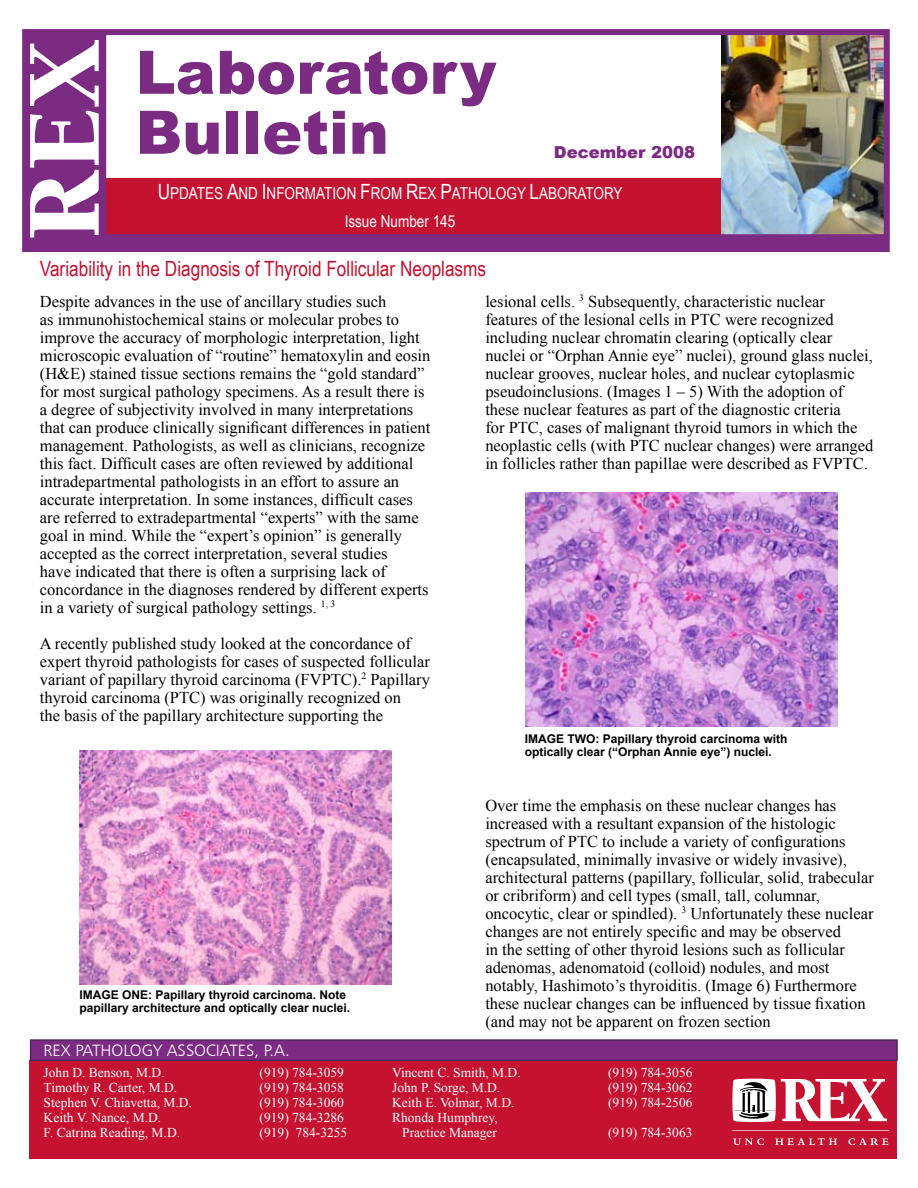
<style>
.page{position:relative;width:918px;height:1188px;background:#fff}
.page>*{position:absolute;margin:0;border:0;box-sizing:border-box;transform-origin:0 0}
.t1{font:900 60px/60px "Arial";color:#7c2b83}
.t2{font:21px "Arial Narrow";color:#c41230}
.t3{font:16.5px/18px "Times New Roman";color:#000}
.t4{font:16.5px/27.9px "Arial Narrow";color:#fff}
.t5{font:16.5px "Humanist 777 BT Light B";color:#fff}
.t6{font:900 16.5px "Arial";color:#7c2b83}
.t7{font:13.5px/15px "Times New Roman";color:#fff;text-align:right}
.t8{font:700 12px/13.5px "Arial";color:#000}
.s1{font-size:21px}
</style>
<div class="page">
<div style="left:26px;top:178px;width:859px;height:57px;background:#c41230"></div>
<img style="left:722px;top:36px;width:161px;height:197px">
<div style="left:22px;top:29px;width:868px;height:211px;border:6px solid #7c2b83"></div>
<div style="left:22px;top:240px;width:868px;height:12px;background:#7c2b83"></div>
<svg style="left:27px;top:35px;width:79px;height:208px"></svg>
<div style="left:29px;top:1060px;width:868px;height:99px;background:#c41230"></div>
<div style="left:30px;top:1039px;width:868px;height:22px;background:#7c2b83;border:2px solid #4f2663"></div>
<svg style="left:732px;top:1130px;width:157px;height:1px"></svg>
<svg style="left:732px;top:1078px;width:155px;height:44px"></svg>
<svg style="left:733px;top:1138px;width:31px;height:7px"></svg>
<svg style="left:775px;top:1138px;width:62px;height:7px"></svg>
<svg style="left:848px;top:1138px;width:40px;height:7px"></svg>
<img style="left:80px;top:751px;width:312px;height:234px">
<img style="left:525px;top:493px;width:312px;height:234px">
<h1 class="t1" style="left:136px;top:41px;width:362px">Laboratory<br>Bulletin</h1>
<p class="t6" style="left:554px;top:140px;width:143px">December 2008</p>
<p class="t4" style="left:345px;top:179px;width:279px;text-indent:-187px"><span class="s1">U</span>PDATES <span class="s1">A</span>ND <span class="s1">I</span>NFORMATION <span class="s1">F</span>ROM <span class="s1">R</span>EX <span class="s1">P</span>ATHOLOGY <span class="s1">L</span>ABORATORY<br>Issue Number 145</p>
<p class="t2" style="left:40px;top:253px;width:448px">Variability in the Diagnosis of Thyroid Follicular Neoplasms</p>
<p class="t3" style="left:40px;top:292px;width:392px">Despite advances in the use of ancillary studies such<br>as immunohistochemical stains or molecular probes to improve the accuracy of morphologic interpretation, light microscopic evaluation of “routine” hematoxylin and eosin (H&amp;E) stained tissue sections remains the “gold standard” for most surgical pathology specimens. As a result there is a degree of subjectivity involved in many interpretations that can produce clinically significant differences in patient management. Pathologists, as well as clinicians, recognize this fact. Difficult cases are often reviewed by additional intradepartmental pathologists in an effort to assure an accurate interpretation. In some instances, difficult cases are referred to extradepartmental “experts” with the same goal in mind. While the “expert’s opinion” is generally accepted as the correct interpretation, several studies<br>have indicated that there is often a surprising lack of concordance in the diagnoses rendered by different experts in a variety of surgical pathology settings. <sup>1,</sup> <sup>3</sup></p>
<p class="t3" style="left:40px;top:634px;width:392px">A recently published study looked at the concordance of expert thyroid pathologists for cases of suspected follicular variant of papillary thyroid carcinoma (FVPTC).<sup>2</sup> Papillary thyroid carcinoma (PTC) was originally recognized on<br>the basis of the papillary architecture supporting the</p>
<p class="t8" style="left:79px;top:988px;width:272px">IMAGE ONE: Papillary thyroid carcinoma. Note papillary architecture and optically clear nuclei.</p>
<p class="t5" style="left:44px;top:1040px;width:248px">REX PATHOLOGY ASSOCIATES, P.A.</p>
<p class="t3" style="left:485px;top:292px;width:390px">lesional cells. <sup>3</sup> Subsequently, characteristic nuclear features of the lesional cells in PTC were recognized including nuclear chromatin clearing (optically clear nuclei or “Orphan Annie eye” nuclei), ground glass nuclei, nuclear grooves, nuclear holes, and nuclear cytoplasmic pseudoinclusions. (Images 1 – 5) With the adoption of these nuclear features as part of the diagnostic criteria<br>for PTC, cases of malignant thyroid tumors in which the neoplastic cells (with PTC nuclear changes) were arranged in follicles rather than papillae were described as FVPTC.</p>
<p class="t8" style="left:525px;top:732px;width:264px">IMAGE TWO: Papillary thyroid carcinoma with optically clear (“Orphan Annie eye”) nuclei.</p>
<p class="t3" style="left:485px;top:796px;width:390px">Over time the emphasis on these nuclear changes has increased with a resultant expansion of the histologic spectrum of PTC to include a variety of configurations (encapsulated, minimally invasive or widely invasive), architectural patterns (papillary, follicular, solid, trabecular or cribriform) and cell types (small, tall, columnar, oncocytic, clear or spindled). <sup>3</sup> Unfortunately these nuclear changes are not entirely specific and may be observed<br>in the setting of other thyroid lesions such as follicular adenomas, adenomatoid (colloid) nodules, and most notably, Hashimoto’s thyroiditis. (Image 6) Furthermore these nuclear changes can be influenced by tissue fixation (and may not be apparent on frozen section</p>
<p class="t7" style="left:44px;top:1065px;width:123px">John D. Benson, M.D.</p>
<p class="t7" style="left:260px;top:1065px;width:86px">(919) 784-3059</p>
<p class="t7" style="left:44px;top:1080px;width:135px">Timothy R. Carter, M.D.</p>
<p class="t7" style="left:260px;top:1080px;width:86px">(919) 784-3058</p>
<p class="t7" style="left:44px;top:1095px;width:150px">Stephen V. Chiavetta, M.D.</p>
<p class="t7" style="left:260px;top:1095px;width:86px">(919) 784-3060</p>
<p class="t7" style="left:44px;top:1110px;width:119px">Keith V. Nance, M.D.</p>
<p class="t7" style="left:260px;top:1110px;width:86px">(919) 784-3286</p>
<p class="t7" style="left:44px;top:1125px;width:138px">F. Catrina Reading, M.D.</p>
<p class="t7" style="left:260px;top:1125px;width:89px">(919) 784-3255</p>
<p class="t7" style="left:392px;top:1064px;width:130px">Vincent C. Smith, M.D.</p>
<p class="t7" style="left:608px;top:1064px;width:86px">(919) 784-3056</p>
<p class="t7" style="left:392px;top:1079px;width:110px">John P. Sorge, M.D.</p>
<p class="t7" style="left:608px;top:1079px;width:86px">(919) 784-3062</p>
<p class="t7" style="left:392px;top:1094px;width:124px">Keith E. Volmar, M.D.</p>
<p class="t7" style="left:608px;top:1094px;width:86px">(919) 784-2506</p>
<p class="t7" style="left:392px;top:1109px;width:107px">Rhonda Humphrey,<br>Practice Manager</p>
<p class="t7" style="left:608px;top:1124px;width:86px">(919) 784-3063</p>
</div>
